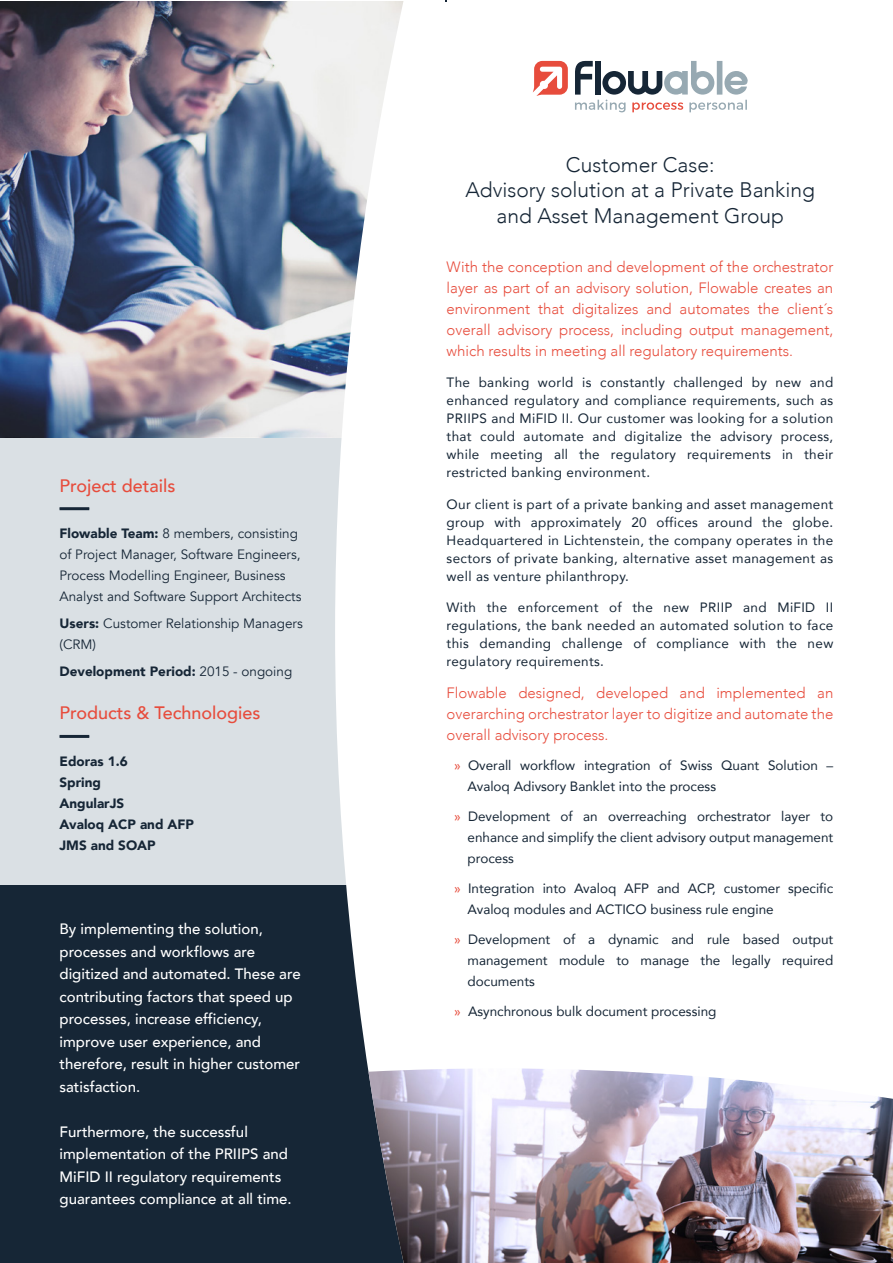
<style>
.page{position:relative;width:893px;height:1263px;background:#fff}
.page>*{position:absolute;margin:0;border:0;box-sizing:border-box;transform-origin:0 0}
.t1{font:300 21px/25.2px "Avenir";color:#162636;text-align:center}
.t2{font:500 18px "Avenir";color:#e74c3c}
.t3{font:300 15px/21px "Avenir";color:#e74c3c;text-align:justify}
.t4{font:500 15px/22.5px "Avenir";color:#fff}
.t5{font:13.5px/18px "Avenir";color:#162636;text-align:justify}
.t6{font:13.5px/21px "Avenir";color:#162636}
.t7{font:900 13.5px/21px "Avenir";color:#162636}
.s1{font-weight:900}
.s2{font-weight:400}
.s3{color:#e74c3c}
</style>
<div class="page">
<div style="left:0;top:341px;width:408px;height:922px;background:#dae0e4"></div>
<div style="left:0;top:885px;width:447px;height:378px;background:#162636"></div>
<img style="left:0;top:1px;width:335px;height:436px">
<hr style="left:60px;top:507px;width:29px;height:3px;background:#162636">
<hr style="left:60px;top:735px;width:29px;height:3px;background:#162636">
<svg style="left:335px;top:0;width:356px;height:1068px"></svg>
<svg style="left:575px;top:61px;width:173px;height:51px"></svg>
<svg style="left:533px;top:61px;width:35px;height:35px"></svg>
<img style="left:368px;top:1068px;width:525px;height:195px">
<h2 class="t2" style="left:60px;top:470px;width:118px">Project details</h2>
<p class="t6" style="left:60px;top:523px;width:243px"><span class="s1">Flowable Team:</span> 8 members, consisting of Project Manager, Software Engineers, Process Modelling Engineer, Business Analyst and Software Support Architects</p>
<p class="t6" style="left:60px;top:613px;width:245px"><span class="s1">Users:</span> Customer Relationship Managers (CRM)</p>
<p class="t7" style="left:60px;top:660px;width:234px">Development Period: <span class="s2">2015 - ongoing</span></p>
<h2 class="t2" style="left:60px;top:697px;width:203px">Products &amp; Technologies</h2>
<p class="t7" style="left:60px;top:750px;width:136px">Edoras 1.6<br>Spring<br>AngularJS<br>Avaloq ACP and AFP<br>JMS and SOAP</p>
<p class="t4" style="left:60px;top:917px;width:243px">By implementing the solution, processes and workflows are digitized and automated. These are contributing factors that speed up processes, increase efficiency, improve user experience, and therefore, result in higher customer satisfaction.</p>
<p class="t4" style="left:60px;top:1119px;width:234px">Furthermore, the successful implementation of the PRIIPS and MiFID II regulatory requirements guarantees compliance at all time.</p>
<h1 class="t1" style="left:466px;top:152px;width:351px">Customer Case:<br>Advisory solution at a Private Banking and Asset Management Group</h1>
<p class="t3" style="left:447px;top:256px;width:388px">With the conception and development of the orchestrator layer as part of an advisory solution, Flowable creates an environment that digitalizes and automates the client´s overall advisory process, including output management, which results in meeting all regulatory requirements.</p>
<p class="t5" style="left:447px;top:373px;width:388px">The banking world is constantly challenged by new and enhanced regulatory and compliance requirements, such as PRIIPS and MiFID II. Our customer was looking for a solution that could automate and digitalize the advisory process, while meeting all the regulatory requirements in their restricted banking environment.</p>
<p class="t5" style="left:447px;top:495px;width:388px">Our client is part of a private banking and asset management group with approximately 20 offices around the globe.<br>Headquartered in Lichtenstein, the company operates in the sectors of private banking, alternative asset management as well as venture philanthropy.</p>
<p class="t5" style="left:447px;top:598px;width:388px">With the enforcement of the new PRIIP and MiFID II regulations, the bank needed an automated solution to face this demanding challenge of compliance with the new regulatory requirements.</p>
<p class="t3" style="left:447px;top:682px;width:388px">Flowable designed, developed and implemented an overarching orchestrator layer to digitize and automate the overall advisory process.</p>
<p class="t5" style="left:468px;top:754px;width:367px;line-height:21px;text-indent:-14px"><span class="s3">»</span> Overall workflow integration of Swiss Quant Solution –<br>Avaloq Adivsory Banklet into the process</p>
<p class="t5" style="left:468px;top:805px;width:367px;line-height:21px;text-indent:-14px"><span class="s3">»</span> Development of an overreaching orchestrator layer to enhance and simplify the client advisory output management process</p>
<p class="t5" style="left:468px;top:877px;width:367px;line-height:21px;text-indent:-14px"><span class="s3">»</span> Integration into Avaloq AFP and ACP, customer specific<br>Avaloq modules and ACTICO business rule engine</p>
<p class="t5" style="left:468px;top:928px;width:367px;line-height:21px;text-indent:-14px"><span class="s3">»</span> Development of a dynamic and rule based output management module to manage the legally required documents</p>
<p class="t5" style="left:454px;top:1002px;width:264px"><span class="s3">»</span> Asynchronous bulk document processing</p>
</div>
